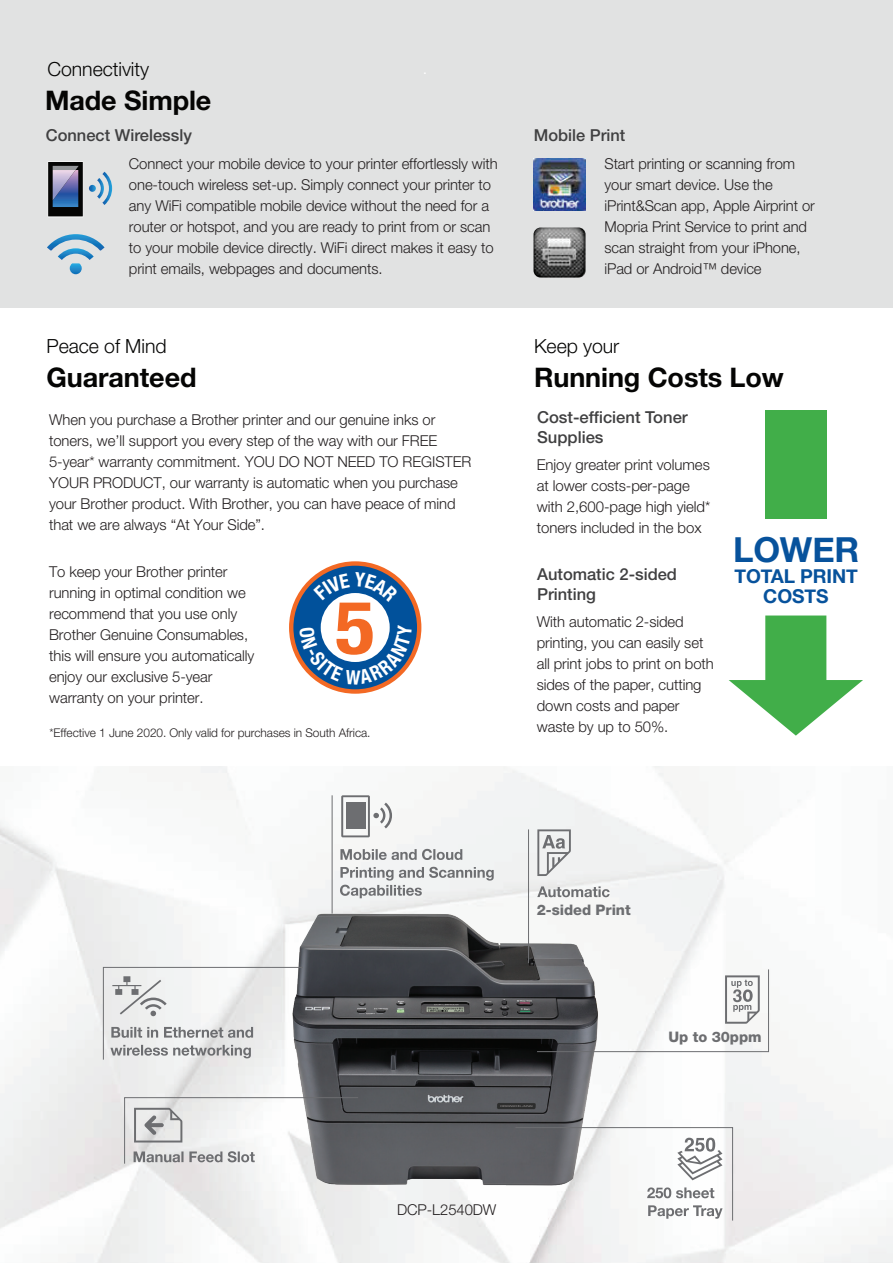
<style>
.page{position:relative;width:893px;height:1263px;background:#fff}
.page>*{position:absolute;margin:0;border:0;box-sizing:border-box;transform-origin:0 0}
.t1{font:700 condensed 73.65px "Helvetica Neue LT Std";color:#f36924;scale:1.13 1}
.t2{font:700 34.5px "Helvetica Neue";letter-spacing:-.005em;color:#07529c}
.t3{font:700 27px "Helvetica Neue LT Std";letter-spacing:-.005em;color:#050504}
.t4{font:300 19.5px "Helvetica Neue LT Std";letter-spacing:-.005em;color:#050504}
.t5{font:700 19.2px/20.2px "Helvetica Neue";letter-spacing:-.005em;color:#07529c;text-align:center}
.t6{font:500 16.5px/20.4px "Helvetica Neue LT Std";color:#404041}
.t7{font:300 15px/21px "Helvetica Neue LT Std";letter-spacing:-.005em;color:#231f20}
.t8{font:800 14.55px "Helvetica Neue LT Std";letter-spacing:-.005em;color:#6d6e71}
.t9{font:13.5px "Helvetica Neue";color:#fff}
.t10{font:300 12px "Helvetica Neue LT Std";letter-spacing:-.005em;color:#231f20}
</style>
<div class="page">
<div style="left:0;top:0;width:893px;height:308px;background:#e1e2e2"></div>
<img style="left:176px;top:862px;width:544px;height:364px">
<svg style="left:537px;top:886px;width:73px;height:11px"></svg>
<svg style="left:340px;top:849px;width:122px;height:11px"></svg>
<svg style="left:340px;top:867px;width:154px;height:31px"></svg>
<svg style="left:537px;top:829px;width:34px;height:47px"></svg>
<hr style="left:332px;top:795px;width:1px;height:118px;background:#6d6e71">
<hr style="left:528px;top:829px;width:1px;height:134px;background:#6d6e71">
<svg style="left:515px;top:1127px;width:218px;height:94px"></svg>
<svg style="left:124px;top:1097px;width:235px;height:67px"></svg>
<svg style="left:103px;top:967px;width:200px;height:93px"></svg>
<svg style="left:341px;top:795px;width:51px;height:42px"></svg>
<div style="left:346px;top:802px;width:19px;height:27px;background:#6d6e71"></div>
<svg style="left:289px;top:561px;width:132px;height:133px"></svg>
<div style="left:293px;top:566px;width:124px;height:123px;background:#01519b;border-radius:50%"></div>
<div style="left:321px;top:593px;width:69px;height:69px;background:#fff;border-radius:50%"></div>
<svg style="left:729px;top:615px;width:134px;height:121px"></svg>
<div style="left:765px;top:411px;width:61px;height:108px;background:#41ae49"></div>
<svg style="left:47px;top:234px;width:58px;height:40px"></svg>
<svg style="left:48px;top:161px;width:64px;height:56px"></svg>
<img style="left:534px;top:159px;width:51px;height:52px">
<img style="left:533px;top:227px;width:53px;height:51px">
<svg style="left:537px;top:969px;width:232px;height:83px"></svg>
<svg style="left:314px;top:572px;width:85px;height:30px"></svg>
<svg style="left:299px;top:625px;width:113px;height:60px"></svg>
<h3 class="t4" style="left:48px;top:57px;width:103px">Connectivity</h3>
<h3 class="t3" style="left:45px;top:84px;width:168px">Made Simple</h3>
<p class="t9" style="left:423px;top:60px;width:5px">.</p>
<p class="t6" style="left:46px;top:125px;width:148px">Connect Wirelessly</p>
<p class="t6" style="left:534px;top:125px;width:93px">Mobile Print</p>
<p class="t7" style="left:129px;top:153px;width:370px">Connect your mobile device to your printer effortlessly with one-touch wireless set-up. Simply connect your printer to any WiFi compatible mobile device without the need for a router or hotspot, and you are ready to print from or scan to your mobile device directly. WiFi direct makes it easy to print emails, webpages and documents.</p>
<h3 class="t4" style="left:47px;top:334px;width:122px">Peace of Mind</h3>
<h3 class="t3" style="left:47px;top:361px;width:152px">Guaranteed</h3>
<p class="t7" style="left:49px;top:409px;width:424px">When you purchase a Brother printer and our genuine inks or toners, we’ll support you every step of the way with our FREE 5-year* warranty commitment. YOU DO NOT NEED TO REGISTER YOUR PRODUCT, our warranty is automatic when you purchase your Brother product. With Brother, you can have peace of mind that we are always “At Your Side”.</p>
<p class="t7" style="left:49px;top:561px;width:207px">To keep your Brother printer running in optimal condition we recommend that you use only<br>Brother Genuine Consumables, this will ensure you automatically enjoy our exclusive 5-year warranty on your printer.</p>
<p class="t10" style="left:49px;top:725px;width:323px">*Effective 1 June 2020. Only valid for purchases in South Africa.</p>
<h1 class="t1" style="left:335px;top:583px;width:37px">5</h1>
<p class="t7" style="left:604px;top:153px;width:212px">Start printing or scanning from your smart device. Use the iPrint&amp;Scan app, Apple Airprint or<br>Mopria Print Service to print and scan straight from your iPhone, iPad or Android™ device</p>
<h3 class="t4" style="left:534px;top:334px;width:87px">Keep your</h3>
<h3 class="t3" style="left:534px;top:361px;width:251px">Running Costs Low</h3>
<p class="t6" style="left:537px;top:407px;width:152px">Cost-efficient Toner<br>Supplies</p>
<p class="t7" style="left:537px;top:454px;width:175px">Enjoy greater print volumes at lower costs-per-page with 2,600-page high yield* toners included in the box</p>
<p class="t6" style="left:537px;top:564px;width:141px">Automatic 2-sided<br>Printing</p>
<p class="t7" style="left:537px;top:611px;width:179px">With automatic 2-sided printing, you can easily set all print jobs to print on both sides of the paper, cutting down costs and paper waste by up to 50%.</p>
<h2 class="t2" style="left:733px;top:522px;width:128px">LOWER</h2>
<p class="t5" style="left:734px;top:566px;width:125px">TOTAL PRINT<br>COSTS</p>
<p class="t8" style="left:537px;top:901px;width:95px">2-sided Print</p>
<p class="t8" style="left:668px;top:1028px;width:95px">Up to 30ppm</p>
<p class="t7" style="left:397px;top:1199px;width:101px">DCP-L2540DW</p>
</div>
